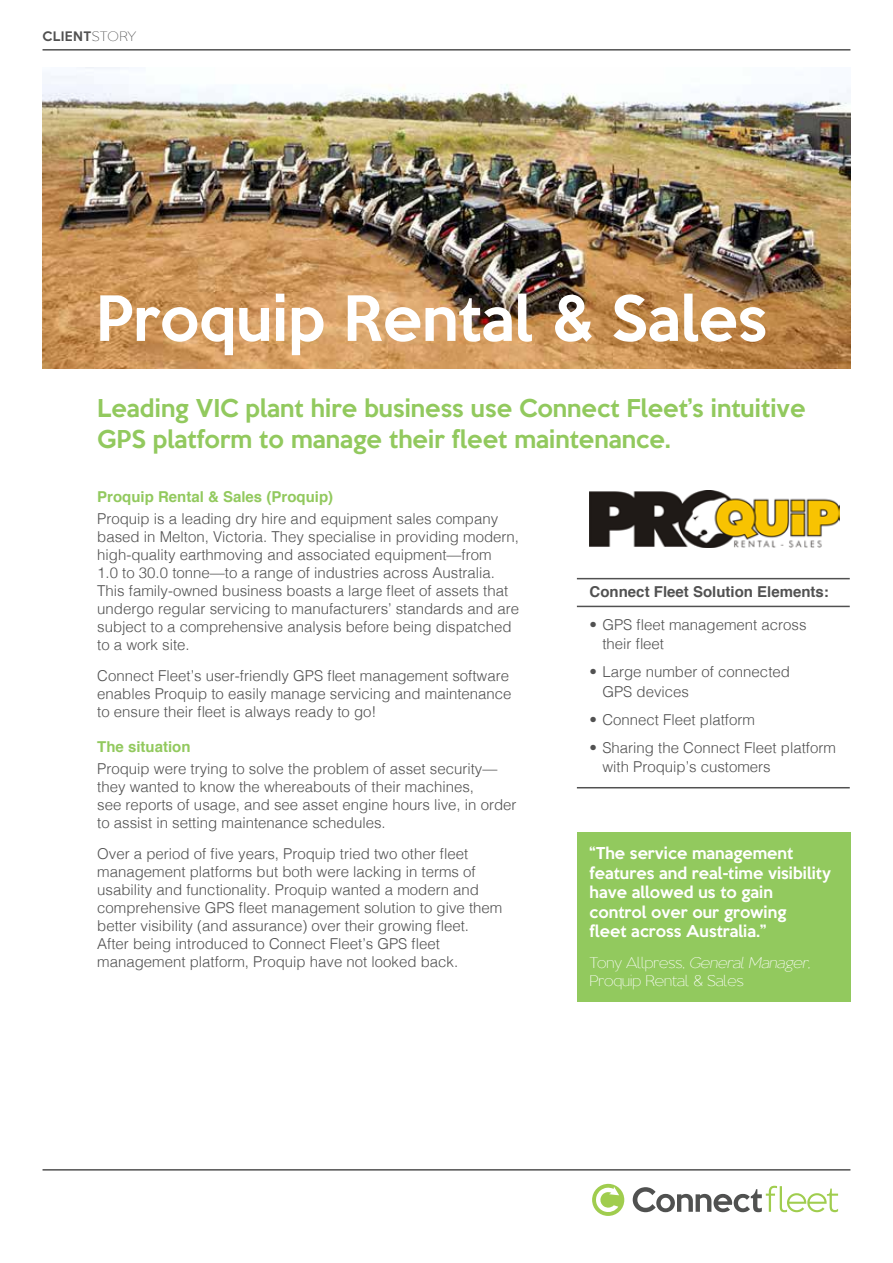
<style>
.page{position:relative;width:893px;height:1263px;background:#fff}
.page>*{position:absolute;margin:0;border:0;box-sizing:border-box;transform-origin:0 0}
.t1{font:500 57px "Keep Calm";color:#fff}
.t2{font:500 22.5px/31.5px "Keep Calm";color:#92c95e}
.t3{font:300 15px/18px "Helvetica";color:#515151}
.t4{font:500 15px/19.5px "Keep Calm";color:#fff}
.t5{font:700 15px "Helvetica";color:#92c95e}
.t6{font:700 15px "Helvetica";color:#515151}
.t7{font:300 13.5px/18px "Keep Calm W01";color:#fff}
.t8{font:500 12px "Keep Calm";letter-spacing:.04em;color:#515151}
.s1{font-family:"Keep Calm W01";font-weight:300}
.s2{font-style:italic}
</style>
<div class="page">
<img style="left:43px;top:67px;width:807px;height:301px">
<hr style="left:43px;top:49px;width:807px;height:2px;background:#515151">
<svg style="left:633px;top:1186px;width:205px;height:26px"></svg>
<svg style="left:592px;top:1183px;width:32px;height:33px"></svg>
<svg style="left:595px;top:1187px;width:24px;height:26px"></svg>
<hr style="left:43px;top:1169px;width:807px;height:1px;background:#515151">
<div style="left:577px;top:833px;width:273px;height:169px;background:#92c95e"></div>
<hr style="left:577px;top:606px;width:273px;height:1px;background:#515151">
<hr style="left:577px;top:578px;width:273px;height:1px;background:#515151">
<hr style="left:577px;top:787px;width:273px;height:1px;background:#515151">
<img style="left:590px;top:490px;width:250px;height:58px">
<p class="t8" style="left:43px;top:26px;width:95px">CLIENT<span class="s1">STORY</span></p>
<h1 class="t1" style="left:96px;top:269px;width:673px">Proquip Rental &amp; Sales</h1>
<h2 class="t2" style="left:97px;top:390px;width:710px">Leading VIC plant hire business use Connect Fleet’s intuitive<br>GPS platform to manage their fleet maintenance.</h2>
<p class="t5" style="left:97px;top:484px;width:237px">Proquip Rental &amp; Sales (Proquip)</p>
<p class="t3" style="left:97px;top:508px;width:423px">Proquip is a leading dry hire and equipment sales company based in Melton, Victoria. They specialise in providing modern, high-quality earthmoving and associated equipment—from<br>1.0 to 30.0 tonne—to a range of industries across Australia.<br>This family-owned business boasts a large fleet of assets that undergo regular servicing to manufacturers’ standards and are subject to a comprehensive analysis before being dispatched to a work site.</p>
<p class="t3" style="left:97px;top:665px;width:416px">Connect Fleet’s user-friendly GPS fleet management software enables Proquip to easily manage servicing and maintenance to ensure their fleet is always ready to go!</p>
<p class="t5" style="left:97px;top:734px;width:95px">The situation</p>
<p class="t3" style="left:97px;top:758px;width:421px">Proquip were trying to solve the problem of asset security— they wanted to know the whereabouts of their machines,<br>see reports of usage, and see asset engine hours live, in order to assist in setting maintenance schedules.</p>
<p class="t3" style="left:97px;top:843px;width:407px">Over a period of five years, Proquip tried two other fleet management platforms but both were lacking in terms of usability and functionality. Proquip wanted a modern and comprehensive GPS fleet management solution to give them better visibility (and assurance) over their growing fleet.<br>After being introduced to Connect Fleet’s GPS fleet management platform, Proquip have not looked back.</p>
<p class="t6" style="left:590px;top:580px;width:241px">Connect Fleet Solution Elements:</p>
<p class="t3" style="left:602px;top:613px;width:206px;line-height:19.5px;text-indent:-13px">• GPS fleet management across their fleet</p>
<p class="t3" style="left:602px;top:661px;width:189px;line-height:19.5px;text-indent:-13px">• Large number of connected<br>GPS devices</p>
<p class="t3" style="left:590px;top:709px;width:167px">• Connect Fleet platform</p>
<p class="t3" style="left:602px;top:736px;width:235px;line-height:19.5px;text-indent:-13px">• Sharing the Connect Fleet platform with Proquip’s customers</p>
<p class="t4" style="left:590px;top:842px;width:243px">“The service management features and real-time visibility have allowed us to gain control over our growing<br>fleet across Australia.”</p>
<p class="t7" style="left:590px;top:953px;width:225px">To n y A l l p r e s s , <span class="s2">General Manager,<br></span>Proquip Rental &amp; Sales</p>
</div>
